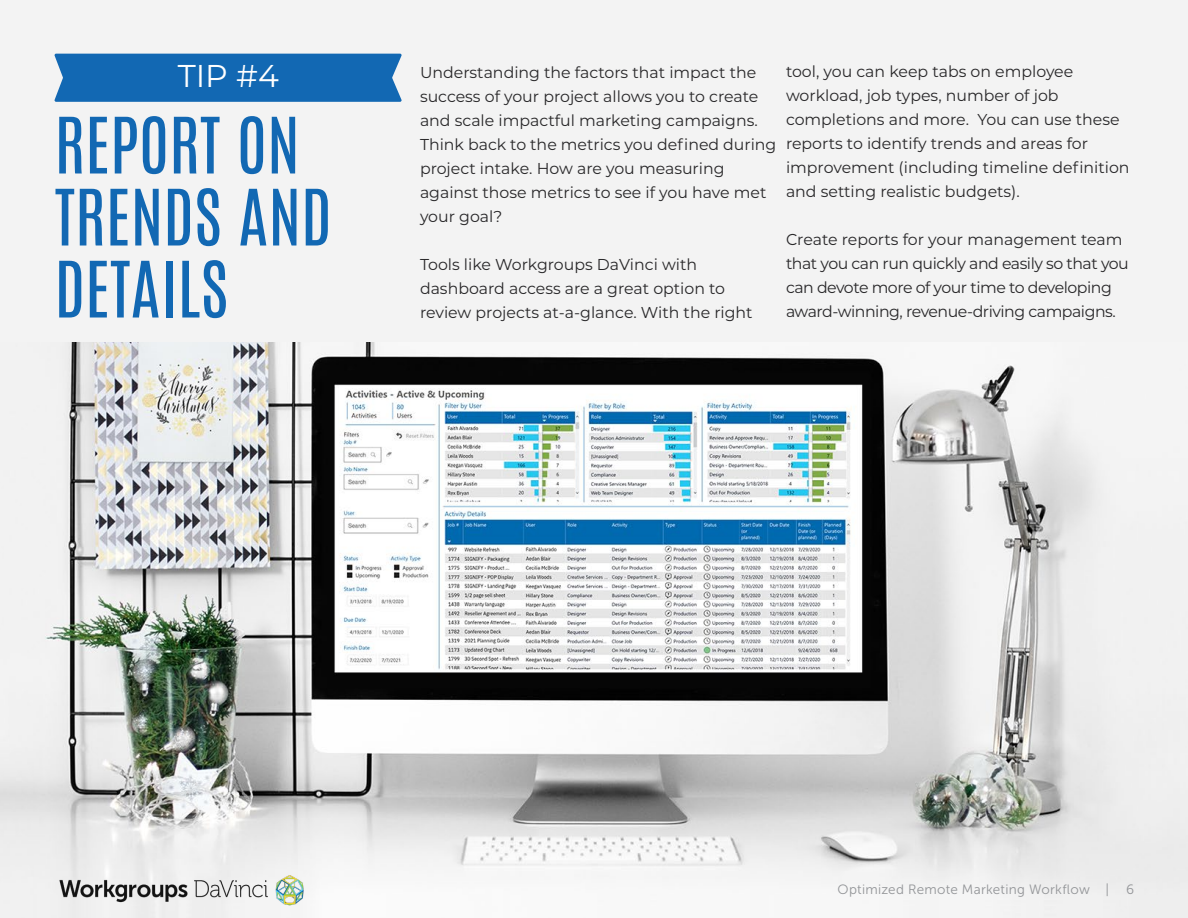
<style>
.page{position:relative;width:1188px;height:918px;background:#fff}
.page>*{position:absolute;margin:0;border:0;box-sizing:border-box;transform-origin:0 0}
.t1{font:66px/72px "Antonio";color:#1268b3}
.t2{font:31.5px "Montserrat";color:#fff}
.t3{font:15.75px/24px "Montserrat";color:#282729}
.t4{font:15.75px/24px "Montserrat";letter-spacing:-.03em;color:#282729}
.t5{font:13.5px "Museo Sans 300";letter-spacing:.02em;color:#939598}
</style>
<div class="page">
<img style="left:0;top:342px;width:1188px;height:576px">
<div style="left:0;top:0;width:1188px;height:342px;background:#f3f3f3"></div>
<div style="left:54px;top:54px;width:348px;height:48px;background:#1268b3"></div>
<img style="left:39px;top:859px;width:286px;height:59px">
<h2 class="t2" style="left:178px;top:55px;width:103px">TIP #4</h2>
<p class="t3" style="left:786px;top:59px;width:345px">tool, you can keep tabs on employee workload, job types, number of job completions and more. You can use these reports to identify trends and areas for improvement (including timeline definition and setting realistic budgets).</p>
<p class="t4" style="left:786px;top:227px;width:344px">Create reports for your management team that you can run quickly and easily so that you can devote more of your time to developing award-winning, revenue-driving campaigns.</p>
<p class="t3" style="left:420px;top:60px;width:358px">Understanding the factors that impact the success of your project allows you to create and scale impactful marketing campaigns.<br>Think back to the metrics you defined during project intake. How are you measuring against those metrics to see if you have met your goal?</p>
<p class="t3" style="left:420px;top:252px;width:334px">Tools like Workgroups DaVinci with dashboard access are a great option to review projects at-a-glance. With the right</p>
<h1 class="t1" style="left:55px;top:110px;width:279px">REPORT ON<br>TRENDS AND<br>DETAILS</h1>
<p class="t5" style="left:838px;top:882px;width:273px">Optimized Remote Marketing Workflow |</p>
<p class="t5" style="left:1126px;top:882px;width:10px">6</p>
</div>
